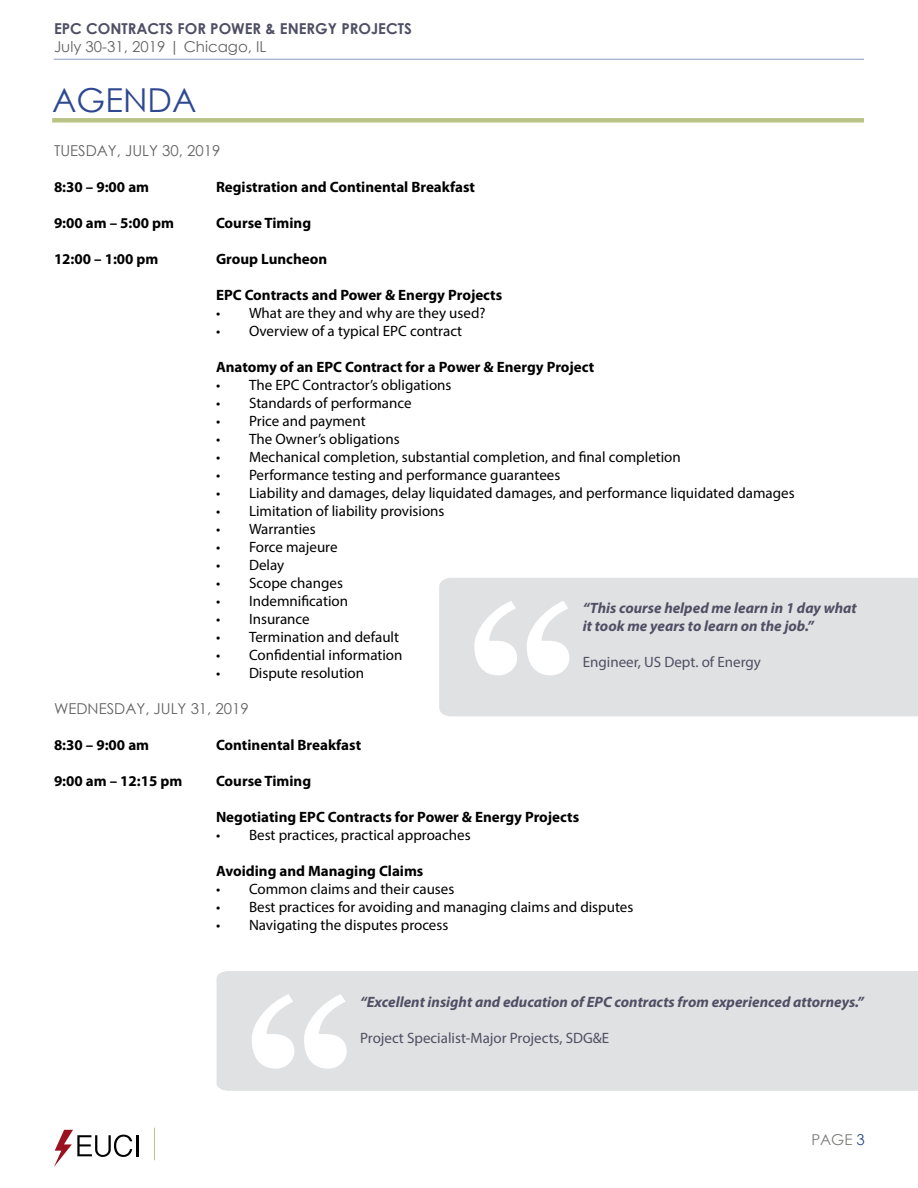
<style>
.page{position:relative;width:918px;height:1188px;background:#fff}
.page>*{position:absolute;margin:0;border:0;box-sizing:border-box;transform-origin:0 0}
.t1{font:33px "Century Gothic";color:#2e4992}
.t2{font:15px "Myriad Pro";color:#000}
.t3{font:700 15px "Myriad Pro";color:#000}
.t4{font:italic 700 15px/18px "Myriad Pro";color:#4e4f64}
.t5{font:15px "Century Gothic";color:#636365}
.t6{font:15px "Myriad Pro";color:#4e4f64}
.t7{font:700 15px "Century Gothic";color:#4e4f64}
.t8{font:15px "Century Gothic";color:#7d7c7b}
.s1{color:#2e4992}
</style>
<div class="page">
<hr style="left:54px;top:59px;width:810px;height:1px;background:#2e4992">
<hr style="left:137px;top:1135px;width:2px;height:21px;background:#000">
<svg style="left:54px;top:1130px;width:78px;height:37px"></svg>
<hr style="left:154px;top:1128px;width:1px;height:32px;background:#bac386">
<div style="left:52px;top:118px;width:812px;height:5px;background:#bac386"></div>
<div style="left:439px;top:578px;width:479px;height:138px;background:#e0e1e2"></div>
<svg style="left:474px;top:601px;width:95px;height:74px"></svg>
<div style="left:217px;top:971px;width:701px;height:120px;background:#e0e1e2"></div>
<svg style="left:252px;top:994px;width:95px;height:75px"></svg>
<p class="t7" style="left:54px;top:17px;width:359px">EPC CONTRACTS FOR POWER &amp; ENERGY PROJECTS</p>
<p class="t5" style="left:54px;top:37px;width:214px">July 30-31, 2019 | Chicago, IL</p>
<h1 class="t1" style="left:52px;top:80px;width:146px">AGENDA</h1>
<p class="t5" style="left:54px;top:142px;width:168px">TUESDAY, JULY 30, 2019</p>
<p class="t3" style="left:54px;top:178px;width:97px">8:30 – 9:00 am</p>
<p class="t3" style="left:216px;top:178px;width:261px">Registration and Continental Breakfast</p>
<p class="t3" style="left:54px;top:214px;width:122px">9:00 am – 5:00 pm</p>
<p class="t3" style="left:216px;top:214px;width:97px">Course Timing</p>
<p class="t3" style="left:54px;top:250px;width:106px">12:00 – 1:00 pm</p>
<p class="t3" style="left:216px;top:250px;width:113px">Group Luncheon</p>
<p class="t3" style="left:216px;top:286px;width:288px">EPC Contracts and Power &amp; Energy Projects</p>
<p class="t2" style="left:216px;top:304px;width:271px">• What are they and why are they used?</p>
<p class="t2" style="left:216px;top:322px;width:248px">• Overview of a typical EPC contract</p>
<p class="t3" style="left:216px;top:358px;width:380px">Anatomy of an EPC Contract for a Power &amp; Energy Project</p>
<p class="t2" style="left:216px;top:376px;width:237px">• The EPC Contractor’s obligations</p>
<p class="t2" style="left:216px;top:394px;width:197px">• Standards of performance</p>
<p class="t2" style="left:216px;top:412px;width:151px">• Price and payment</p>
<p class="t2" style="left:216px;top:430px;width:185px">• The Owner’s obligations</p>
<p class="t2" style="left:216px;top:448px;width:466px">• Mechanical completion, substantial completion, and final completion</p>
<p class="t2" style="left:216px;top:466px;width:346px">• Performance testing and performance guarantees</p>
<p class="t2" style="left:216px;top:484px;width:580px">• Liability and damages, delay liquidated damages, and performance liquidated damages</p>
<p class="t2" style="left:216px;top:502px;width:230px">• Limitation of liability provisions</p>
<p class="t2" style="left:216px;top:520px;width:101px">• Warranties</p>
<p class="t2" style="left:216px;top:538px;width:123px">• Force majeure</p>
<p class="t2" style="left:216px;top:556px;width:70px">• Delay</p>
<p class="t2" style="left:216px;top:574px;width:129px">• Scope changes</p>
<p class="t2" style="left:216px;top:592px;width:134px">• Indemnification</p>
<p class="t2" style="left:216px;top:610px;width:95px">• Insurance</p>
<p class="t2" style="left:216px;top:628px;width:185px">• Termination and default</p>
<p class="t2" style="left:216px;top:646px;width:188px">• Confidential information</p>
<p class="t2" style="left:216px;top:664px;width:150px">• Dispute resolution</p>
<p class="t5" style="left:54px;top:700px;width:196px">WEDNESDAY, JULY 31, 2019</p>
<p class="t3" style="left:54px;top:736px;width:97px">8:30 – 9:00 am</p>
<p class="t3" style="left:216px;top:736px;width:147px">Continental Breakfast</p>
<p class="t3" style="left:54px;top:772px;width:130px">9:00 am – 12:15 pm</p>
<p class="t3" style="left:216px;top:772px;width:97px">Course Timing</p>
<p class="t3" style="left:216px;top:808px;width:365px">Negotiating EPC Contracts for Power &amp; Energy Projects</p>
<p class="t2" style="left:216px;top:826px;width:256px">• Best practices, practical approaches</p>
<p class="t3" style="left:216px;top:862px;width:209px">Avoiding and Managing Claims</p>
<p class="t2" style="left:216px;top:880px;width:240px">• Common claims and their causes</p>
<p class="t2" style="left:216px;top:898px;width:419px">• Best practices for avoiding and managing claims and disputes</p>
<p class="t2" style="left:216px;top:916px;width:234px">• Navigating the disputes process</p>
<p class="t4" style="left:583px;top:599px;width:276px">“This course helped me learn in 1 day what it took me years to learn on the job.”</p>
<p class="t6" style="left:583px;top:653px;width:180px">Engineer, US Dept. of Energy</p>
<p class="t4" style="left:360px;top:992px;width:505px">“Excellent insight and education of EPC contracts from experienced attorneys.”</p>
<p class="t6" style="left:360px;top:1028px;width:251px">Project Specialist-Major Projects, SDG&amp;E</p>
<p class="t8" style="left:811px;top:1130px;width:55px">PAGE <span class="s1">3</span></p>
</div>
